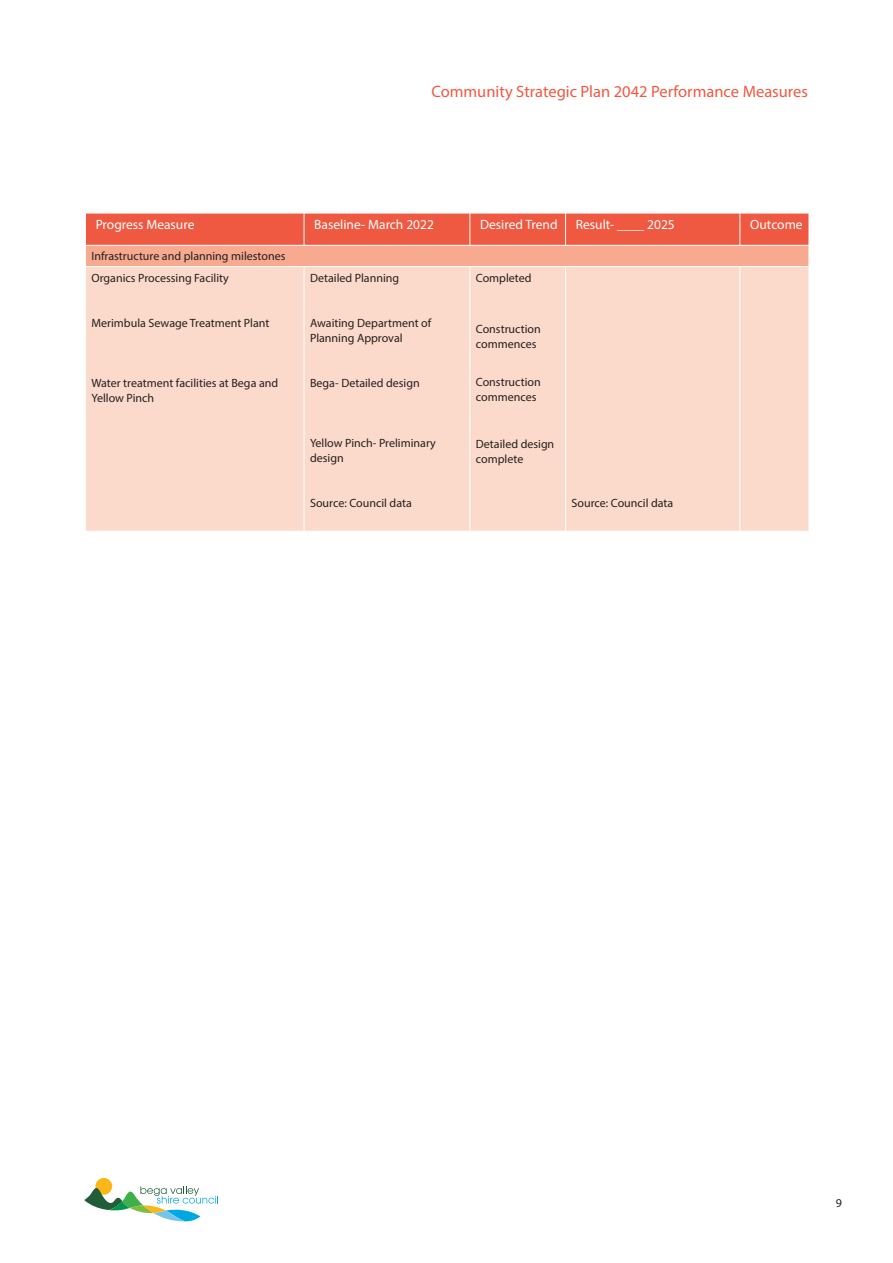
<style>
.page{position:relative;width:893px;height:1263px;background:#fff}
.page>*{position:absolute;margin:0;border:0;box-sizing:border-box;transform-origin:0 0}
.t1{font:16.5px "Myriad Pro";color:#f05941}
.t2{font:13.5px "Myriad Pro";color:#fff}
.t3{font:12px/15px "Myriad Pro";color:#231f20}
</style>
<div class="page">
<div style="left:95px;top:1178px;width:17px;height:17px;background:#fcb615;border-radius:50%"></div>
<svg style="left:84px;top:1186px;width:134px;height:35px"></svg>
<div style="left:86px;top:267px;width:723px;height:264px;background:#fcdacb"></div>
<svg style="left:86px;top:214px;width:723px;height:52px;background:#f37961"></svg>
<hr style="left:304px;top:267px;width:1px;height:264px;background:#fff">
<hr style="left:469px;top:267px;width:1px;height:264px;background:#fff">
<hr style="left:565px;top:267px;width:1px;height:264px;background:#fff">
<hr style="left:739px;top:267px;width:1px;height:264px;background:#fff">
<hr style="left:304px;top:213px;width:1px;height:32px;background:#fff">
<hr style="left:469px;top:213px;width:1px;height:32px;background:#fff">
<hr style="left:565px;top:213px;width:1px;height:32px;background:#fff">
<hr style="left:739px;top:213px;width:1px;height:32px;background:#fff">
<hr style="left:85px;top:245px;width:219px;height:1px;background:#fff">
<hr style="left:304px;top:245px;width:166px;height:1px;background:#fff">
<hr style="left:470px;top:245px;width:96px;height:1px;background:#fff">
<hr style="left:566px;top:245px;width:174px;height:1px;background:#fff">
<hr style="left:740px;top:245px;width:69px;height:1px;background:#fff">
<h1 class="t1" style="left:431px;top:82px;width:378px">Community Strategic Plan 2042 Performance Measures</h1>
<p class="t2" style="left:96px;top:216px;width:100px">Progress Measure</p>
<p class="t2" style="left:314px;top:216px;width:121px">Baseline- March 2022</p>
<p class="t2" style="left:480px;top:216px;width:79px">Desired Trend</p>
<p class="t2" style="left:576px;top:216px;width:101px">Result- ____ 2025</p>
<p class="t2" style="left:750px;top:216px;width:54px">Outcome</p>
<p class="t3" style="left:91px;top:245px;width:196px;line-height:21.3px">Infrastructure and planning milestones<br>Organics Processing Facility</p>
<p class="t3" style="left:91px;top:315px;width:180px">Merimbula Sewage Treatment Plant</p>
<p class="t3" style="left:310px;top:270px;width:91px">Detailed Planning</p>
<p class="t3" style="left:310px;top:315px;width:123px">Awaiting Department of<br>Planning Approval</p>
<p class="t3" style="left:310px;top:375px;width:111px">Bega- Detailed design</p>
<p class="t3" style="left:476px;top:270px;width:57px">Completed</p>
<p class="t3" style="left:476px;top:321px;width:66px">Construction commences</p>
<p class="t3" style="left:476px;top:375px;width:66px">Construction commences</p>
<p class="t3" style="left:476px;top:437px;width:80px">Detailed design complete</p>
<p class="t3" style="left:91px;top:375px;width:188px">Water treatment facilities at Bega and<br>Yellow Pinch</p>
<p class="t3" style="left:310px;top:435px;width:127px">Yellow Pinch- Preliminary design</p>
<p class="t3" style="left:310px;top:495px;width:103px">Source: Council data</p>
<p class="t3" style="left:572px;top:495px;width:103px">Source: Council data</p>
<p class="t3" style="left:836px;top:1195px;width:8px">9</p>
</div>
